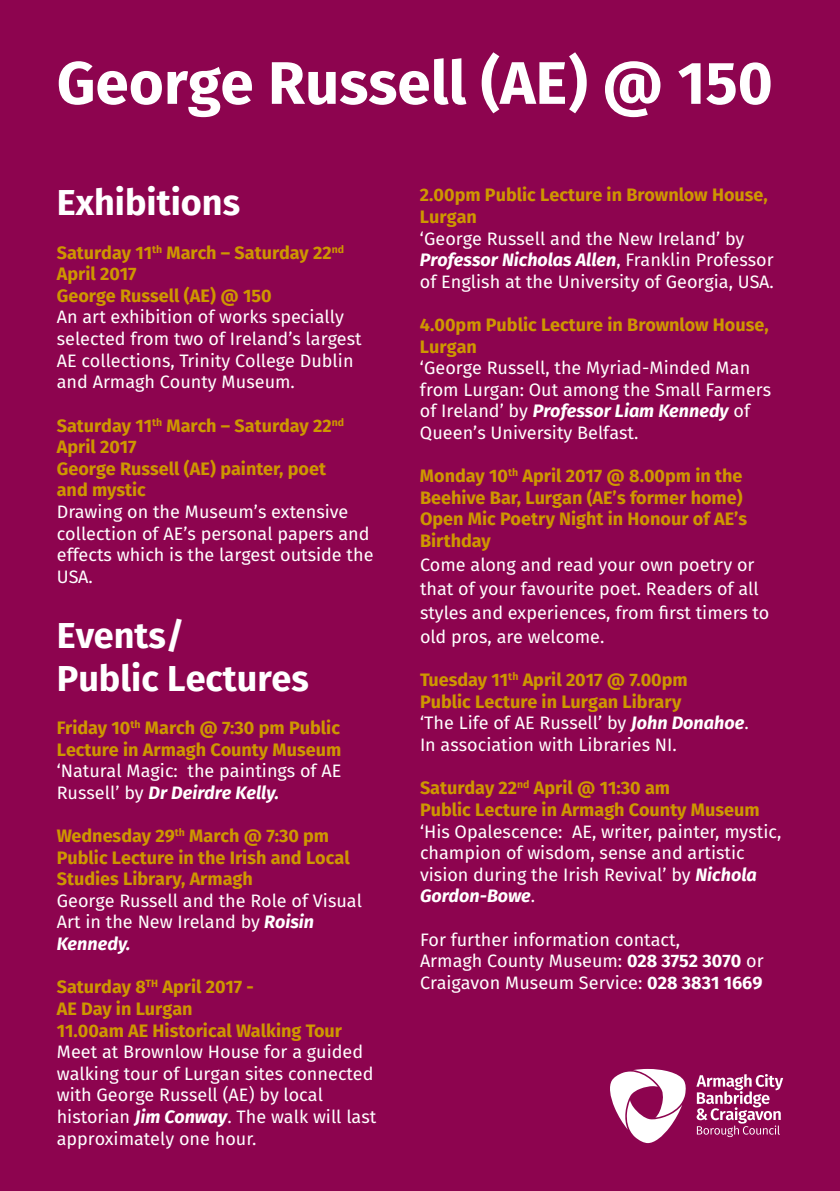
<style>
.page{position:relative;width:840px;height:1191px;background:#fff}
.page>*{position:absolute;margin:0;border:0;box-sizing:border-box;transform-origin:0 0}
.t1{font:700 60px "Fira Sans";color:#fff}
.t2{font:700 36px/43.2px "Fira Sans";color:#fff}
.t3{font:18px/21.6px "Fira Sans";color:#fff}
.t4{font:700 18px/21.6px "Fira Sans";color:#ce9700}
.s1{font-weight:700;font-style:italic}
.s2{font-weight:400;color:#fff}
.s3{font-style:italic;color:#fff}
.s4{font-weight:700}
</style>
<div class="page">
<div style="left:0;top:0;width:839px;height:1191px;background:#8d044f"></div>
<svg style="left:696px;top:1074px;width:86px;height:63px"></svg>
<svg style="left:610px;top:1069px;width:75px;height:74px"></svg>
<h1 class="t1" style="left:57px;top:32px;width:717px">George Russell (AE) @ 150</h1>
<h2 class="t2" style="left:57px;top:179px;width:185px">Exhibitions</h2>
<p class="t4" style="left:57px;top:240px;width:289px">Saturday 11<sup>th</sup> March – Saturday 22<sup>nd<br></sup>April 2017<br>George Russell (AE) @ 150</p>
<p class="t3" style="left:57px;top:306px;width:306px">An art exhibition of works specially selected from two of Ireland’s largest AE collections, Trinity College Dublin and Armagh County Museum.</p>
<p class="t4" style="left:57px;top:413px;width:289px">Saturday 11<sup>th</sup> March – Saturday 22<sup>nd<br></sup>April 2017<br>George Russell (AE) painter, poet and mystic</p>
<p class="t3" style="left:57px;top:500px;width:318px">Drawing on the Museum’s extensive collection of AE’s personal papers and effects which is the largest outside the<br>USA.</p>
<h2 class="t2" style="left:57px;top:611px;width:253px">Events/<br>Public Lectures</h2>
<p class="t4" style="left:57px;top:715px;width:286px">Friday 10<sup>th</sup> March @ 7:30 pm Public<br>Lecture in Armagh County Museum</p>
<p class="t3" style="left:57px;top:759px;width:286px">‘Natural Magic: the paintings of AE<br>Russell’ by <span class="s1">Dr Deirdre Kelly.</span></p>
<p class="t4" style="left:57px;top:823px;width:294px">Wednesday 29<sup>th</sup> March @ 7:30 pm<br>Public Lecture in the Irish and Local<br>Studies Library, Armagh</p>
<p class="t3" style="left:57px;top:889px;width:306px">George Russell and the Role of Visual<br>Art in the New Ireland by <span class="s1">Roisin<br>Kennedy.</span></p>
<p class="t4" style="left:57px;top:975px;width:287px">Saturday 8<sup>TH</sup> April 2017 -<br>AE Day in Lurgan<br>11.00am AE Historical Walking Tour</p>
<p class="t3" style="left:57px;top:1040px;width:321px">Meet at Brownlow House for a guided walking tour of Lurgan sites connected with George Russell (AE) by local historian <span class="s1">Jim Conway</span>. The walk will last approximately one hour.</p>
<p class="t4" style="left:420px;top:183px;width:349px">2.00pm Public Lecture in Brownlow House,<br>Lurgan</p>
<p class="t3" style="left:420px;top:227px;width:355px">‘George Russell and the New Ireland’ by<br><span class="s1">Professor Nicholas Allen</span>, Franklin Professor of English at the University of Georgia, USA.</p>
<p class="t4" style="left:420px;top:312px;width:350px">4.00pm Public Lecture in Brownlow House,<br>Lurgan</p>
<p class="t3" style="left:420px;top:356px;width:352px">‘George Russell, the Myriad-Minded Man from Lurgan: Out among the Small Farmers of Ireland’ by <span class="s1">Professor Liam Kennedy</span> of Queen’s University Belfast.</p>
<p class="t4" style="left:420px;top:464px;width:328px">Monday 10<sup>th</sup> April 2017 @ 8.00pm in the<br>Beehive Bar, Lurgan (AE’s former home)<br>Open Mic Poetry Night in Honour of AE’s<br>Birthday</p>
<p class="t3" style="left:420px;top:552px;width:351px;line-height:24px">Come along and read your own poetry or that of your favourite poet. Readers of all styles and experiences, from first timers to old pros, are welcome.</p>
<p class="t4" style="left:420px;top:668px;width:330px">Tuesday 11<sup>th</sup> April 2017 @ 7.00pm<br>Public Lecture in Lurgan Library<br><span class="s2">‘The Life of AE Russell’ by</span> <span class="s3">John Donahoe</span><span class="s2">.<br>In association with Libraries NI.</span></p>
<p class="t4" style="left:420px;top:776px;width:341px">Saturday 22<sup>nd</sup> April @ 11:30 am<br>Public Lecture in Armagh County Museum</p>
<p class="t3" style="left:420px;top:820px;width:363px">‘His Opalescence: AE, writer, painter, mystic, champion of wisdom, sense and artistic vision during the Irish Revival’ by <span class="s1">Nichola Gordon-Bowe</span>.</p>
<p class="t3" style="left:420px;top:928px;width:345px">For further information contact,<br>Armagh County Museum: <span class="s4">028 3752 3070</span> or<br>Craigavon Museum Service: <span class="s4">028 3831 1669</span></p>
</div>
